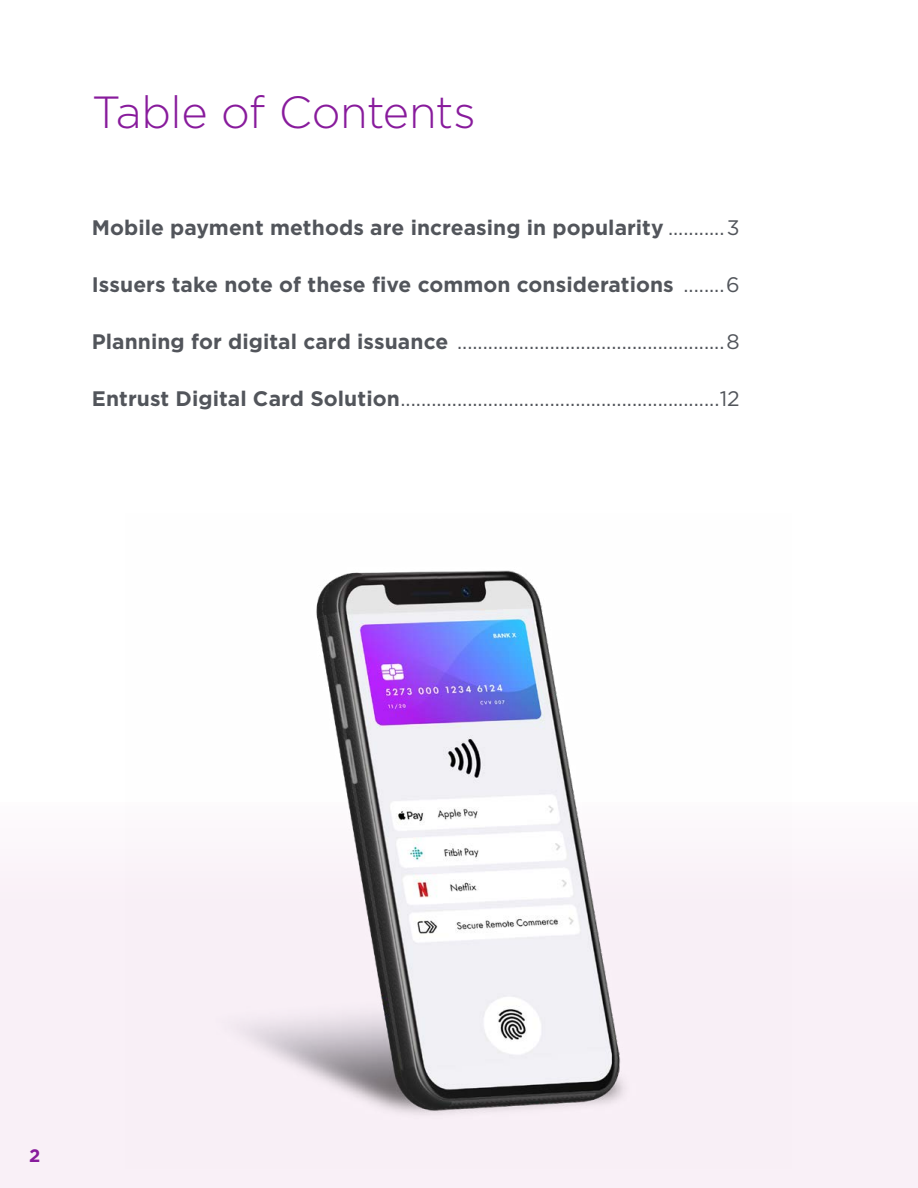
<style>
.page{position:relative;width:918px;height:1188px;background:#fff}
.page>*{position:absolute;margin:0;border:0;box-sizing:border-box;transform-origin:0 0}
.t1{font:300 45px "Gotham";letter-spacing:-.01em;color:#881b9c}
.t2{font:21px "Gotham";color:#52555b}
.t3{font:700 21px "Gotham";letter-spacing:.005em;color:#52555b}
.t4{font:700 18px "Gotham";color:#881b9c}
.s1{font-weight:400}
.s2{font-weight:700}
</style>
<div class="page">
<div style="left:0;top:802px;width:918px;height:386px;background:#f9f0f7"></div>
<img style="left:125px;top:570px;width:666px;height:545px">
<h1 class="t1" style="left:92px;top:83px;width:386px">Table of Contents</h1>
<p class="t3" style="left:92px;top:214px;width:649px">Mobile payment methods are increasing in popularity <span class="s1">...........3</span></p>
<p class="t3" style="left:92px;top:271px;width:649px">Issuers take note of these five common considerations <span class="s1">........6</span></p>
<p class="t2" style="left:92px;top:328px;width:649px"><span class="s2">Planning for digital card issuance</span> ....................................................8</p>
<p class="t2" style="left:92px;top:385px;width:650px"><span class="s2">Entrust Digital Card Solution</span>..............................................................12</p>
<p class="t4" style="left:29px;top:1144px;width:13px">2</p>
</div>
